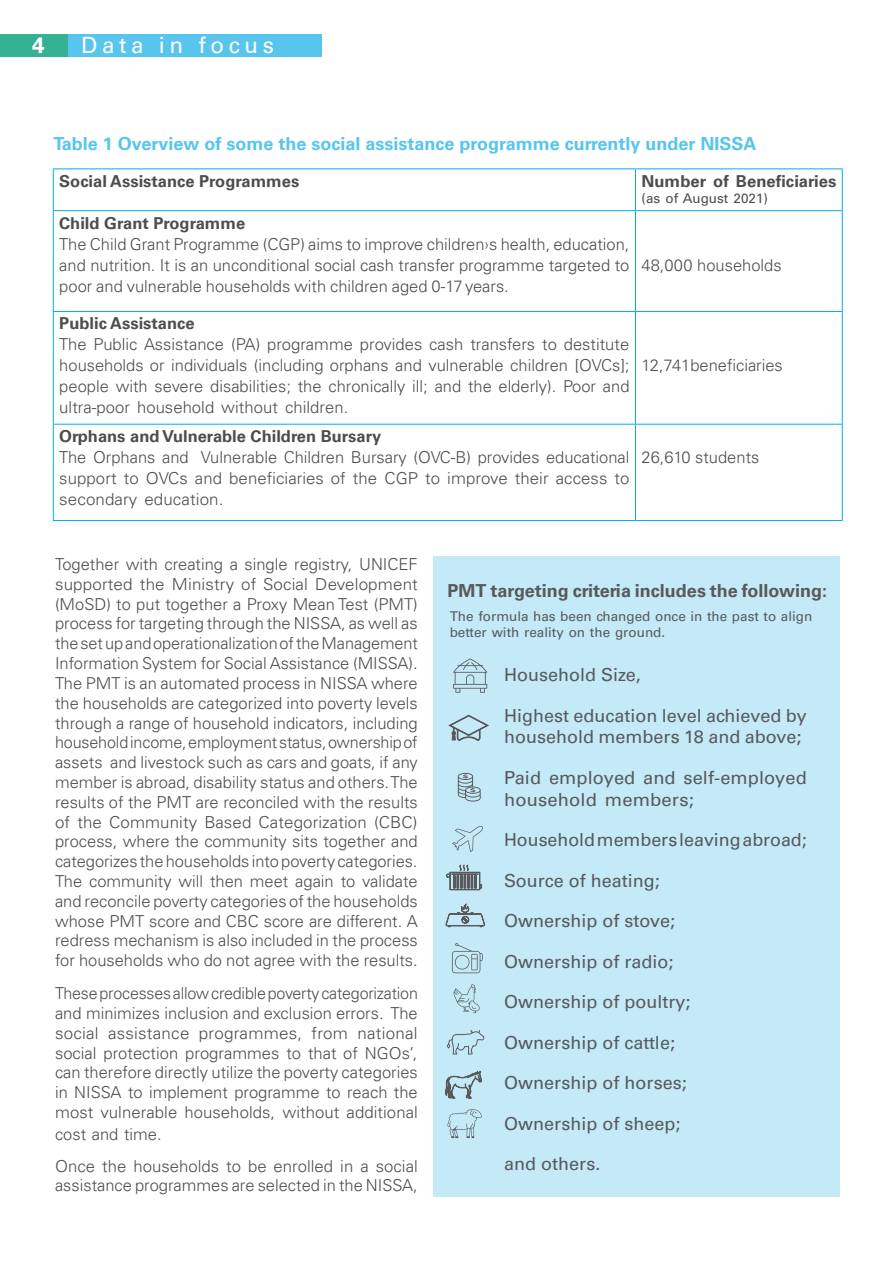
<style>
.page{position:relative;width:893px;height:1263px;background:#fff}
.page>*{position:absolute;margin:0;border:0;box-sizing:border-box;transform-origin:0 0}
.t1{font:22.5px "Univers LT Pro 55 Roman";letter-spacing:.2em;color:#fff}
.t2{font:700 22.5px "Univers LT Pro 65";color:#fff}
.t3{font:18px/21.8px "Univers LT Pro 55 Roman";color:#58595b}
.t4{font:700 18px "Univers LT Pro 65";color:#57c5ed}
.t5{font:700 18px "Univers LT Pro 65";color:#58595b}
.t6{font:300 16.5px/19.8px "Univers LT Pro 45";color:#4d4d4f;text-align:justify}
.t7{font:700 16.5px "Univers LT Pro 65";color:#4d4d4f}
.t8{font:13.5px/16.2px "Univers LT Pro 55 Roman";color:#58595b}
.t9{font:13.5px "Univers LT Pro 55 Roman";color:#4d4d4f}
</style>
<div class="page">
<hr style="left:53px;top:168px;width:582px;height:1px;background:#00aeef">
<hr style="left:53px;top:169px;width:1px;height:41px;background:#00aeef">
<hr style="left:635px;top:168px;width:208px;height:1px;background:#00aeef">
<hr style="left:635px;top:169px;width:1px;height:41px;background:#00aeef">
<hr style="left:842px;top:169px;width:1px;height:41px;background:#00aeef">
<hr style="left:53px;top:210px;width:582px;height:1px;background:#00aeef">
<hr style="left:53px;top:211px;width:1px;height:100px;background:#00aeef">
<hr style="left:635px;top:210px;width:208px;height:1px;background:#00aeef">
<hr style="left:635px;top:211px;width:1px;height:100px;background:#00aeef">
<hr style="left:842px;top:211px;width:1px;height:100px;background:#00aeef">
<hr style="left:53px;top:311px;width:582px;height:1px;background:#00aeef">
<hr style="left:53px;top:312px;width:1px;height:112px;background:#00aeef">
<hr style="left:635px;top:311px;width:208px;height:1px;background:#00aeef">
<hr style="left:635px;top:312px;width:1px;height:112px;background:#00aeef">
<hr style="left:842px;top:312px;width:1px;height:112px;background:#00aeef">
<hr style="left:53px;top:424px;width:582px;height:1px;background:#00aeef">
<hr style="left:53px;top:425px;width:1px;height:95px;background:#00aeef">
<hr style="left:635px;top:424px;width:208px;height:1px;background:#00aeef">
<hr style="left:635px;top:425px;width:1px;height:95px;background:#00aeef">
<hr style="left:842px;top:425px;width:1px;height:95px;background:#00aeef">
<hr style="left:53px;top:520px;width:582px;height:1px;background:#00aeef">
<hr style="left:635px;top:520px;width:208px;height:1px;background:#00aeef">
<div style="left:0;top:34px;width:70px;height:22px;background:#35b294"></div>
<div style="left:68px;top:34px;width:254px;height:22px;background:#57c5ed"></div>
<div style="left:433px;top:557px;width:407px;height:640px;background:#c4eaf8"></div>
<svg style="left:449px;top:715px;width:39px;height:26px"></svg>
<svg style="left:446px;top:903px;width:39px;height:24px"></svg>
<svg style="left:447px;top:1109px;width:35px;height:29px"></svg>
<svg style="left:452px;top:943px;width:31px;height:30px"></svg>
<svg style="left:453px;top:984px;width:27px;height:29px"></svg>
<svg style="left:458px;top:773px;width:23px;height:28px"></svg>
<svg style="left:453px;top:658px;width:34px;height:35px"></svg>
<svg style="left:445px;top:1071px;width:37px;height:27px"></svg>
<svg style="left:446px;top:865px;width:36px;height:25px"></svg>
<svg style="left:447px;top:1030px;width:37px;height:24px"></svg>
<svg style="left:452px;top:826px;width:31px;height:26px"></svg>
<h1 class="t2" style="left:32px;top:29px;width:14px">4</h1>
<h1 class="t1" style="left:81px;top:30px;width:194px">Data in focus</h1>
<p class="t4" style="left:53px;top:131px;width:705px">Table 1 Overview of some the social assistance programme currently under NISSA</p>
<p class="t7" style="left:59px;top:169px;width:241px">Social Assistance Programmes</p>
<p class="t7" style="left:641px;top:169px;width:196px">Number of Beneficiaries</p>
<p class="t9" style="left:641px;top:189px;width:128px">(as of August 2021)</p>
<p class="t7" style="left:59px;top:211px;width:187px">Child Grant Programme</p>
<p class="t6" style="left:59px;top:233px;width:572px;line-height:21px">The Child Grant Programme (CGP) aims to improve children›s health, education, and nutrition. It is an unconditional social cash transfer programme targeted to poor and vulnerable households with children aged 0-17 years.</p>
<p class="t6" style="left:641px;top:254px;width:142px">48,000 households</p>
<p class="t7" style="left:59px;top:312px;width:137px">Public Assistance</p>
<p class="t6" style="left:59px;top:334px;width:572px;line-height:21px">The Public Assistance (PA) programme provides cash transfers to destitute households or individuals (including orphans and vulnerable children [OVCs]; people with severe disabilities; the chronically ill; and the elderly). Poor and ultra-poor household without children.</p>
<p class="t6" style="left:641px;top:355px;width:143px">12,741beneficiaries</p>
<p class="t7" style="left:59px;top:425px;width:323px">Orphans and Vulnerable Children Bursary</p>
<p class="t6" style="left:59px;top:446px;width:572px;line-height:21px">The Orphans and Vulnerable Children Bursary (OVC-B) provides educational support to OVCs and beneficiaries of the CGP to improve their access to secondary education.</p>
<p class="t6" style="left:641px;top:447px;width:119px">26,610 students</p>
<p class="t6" style="left:55px;top:554px;width:364px">Together with creating a single registry, UNICEF supported the Ministry of Social Development (MoSD) to put together a Proxy Mean Test (PMT) process for targeting through the NISSA, as well as the set up and operationalization of the Management Information System for Social Assistance (MISSA).<br>The PMT is an automated process in NISSA where the households are categorized into poverty levels through a range of household indicators, including household income, employment status, ownership of assets and livestock such as cars and goats, if any member is abroad, disability status and others. The results of the PMT are reconciled with the results of the Community Based Categorization (CBC) process, where the community sits together and categorizes the households into poverty categories.<br>The community will then meet again to validate and reconcile poverty categories of the households whose PMT score and CBC score are different. A redress mechanism is also included in the process for households who do not agree with the results.</p>
<p class="t6" style="left:55px;top:983px;width:364px">These processes allow credible poverty categorization and minimizes inclusion and exclusion errors. The social assistance programmes, from national social protection programmes to that of NGOs’, can therefore directly utilize the poverty categories in NISSA to implement programme to reach the most vulnerable households, without additional</p>
<p class="t6" style="left:55px;top:1123px;width:108px">cost and time.</p>
<p class="t5" style="left:448px;top:578px;width:381px">PMT targeting criteria includes the following:</p>
<p class="t8" style="left:450px;top:607px;width:364px">The formula has been changed once in the past to align better with reality on the ground.</p>
<p class="t3" style="left:504px;top:663px;width:138px">Household Size,</p>
<p class="t3" style="left:504px;top:704px;width:304px">Highest education level achieved by household members 18 and above;</p>
<p class="t3" style="left:504px;top:766px;width:304px">Paid employed and self-employed household members;</p>
<p class="t3" style="left:504px;top:828px;width:304px">Household members leaving abroad;</p>
<p class="t3" style="left:504px;top:868px;width:157px">Source of heating;</p>
<p class="t3" style="left:504px;top:909px;width:173px">Ownership of stove;</p>
<p class="t3" style="left:504px;top:949px;width:171px">Ownership of radio;</p>
<p class="t3" style="left:504px;top:990px;width:188px">Ownership of poultry;</p>
<p class="t3" style="left:504px;top:1030px;width:172px">Ownership of cattle;</p>
<p class="t3" style="left:504px;top:1071px;width:184px">Ownership of horses;</p>
<p class="t3" style="left:504px;top:1111px;width:178px">Ownership of sheep;</p>
<p class="t6" style="left:55px;top:1155px;width:364px">Once the households to be enrolled in a social</p>
<p class="t3" style="left:504px;top:1152px;width:98px">and others.</p>
<p class="t6" style="left:55px;top:1175px;width:364px">assistance programmes are selected in the NISSA,</p>
</div>
